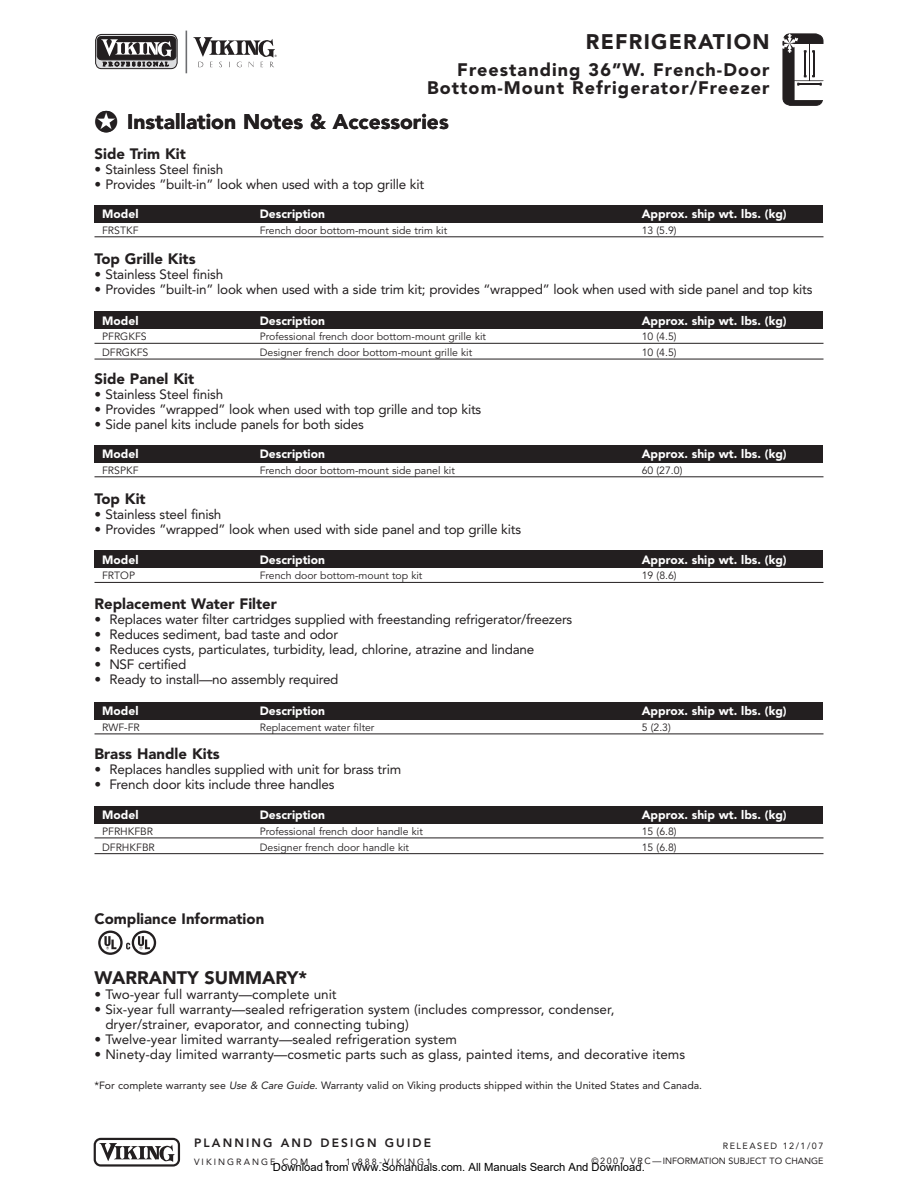
<style>
.page{position:relative;width:918px;height:1188px;background:#fff}
.page>*{position:absolute;margin:0;border:0;box-sizing:border-box;transform-origin:0 0}
.t1{font:900 21px "Avenir";color:#231f20}
.t2{font:900 21px "Avenir";letter-spacing:.06em;color:#231f20}
.t3{font:900 18px/18px "Avenir";letter-spacing:.06em;color:#231f20;text-align:right}
.t4{font:900 18px "Avenir";color:#231f20}
.t5{font:900 15px "Avenir";color:#231f20}
.t6{font:13.5px/15px "Avenir";letter-spacing:-.015em;color:#231f20}
.t7{font:900 12px "Avenir";color:#fff}
.t8{font:800 12px "Avenir";letter-spacing:.175em;color:#231f20}
.t9{font:11.25px "Arial";color:#000}
.t10{font:10.5px "Avenir";color:#231f20}
.t11{font:10.5px "Avenir";color:#231f20}
.t12{font:9px/15px "Avenir";color:#231f20;text-align:right}
.t13{font:9px "Avenir";letter-spacing:.23em;color:#231f20}
</style>
<div class="page">
<svg style="left:98px;top:931px;width:58px;height:24px"></svg>
<svg style="left:782px;top:33px;width:41px;height:73px"></svg>
<hr style="left:186px;top:31px;width:1px;height:42px;background:#6c6d70">
<svg style="left:95px;top:34px;width:83px;height:35px;background:#6d6b6c"></svg>
<svg style="left:193px;top:37px;width:84px;height:30px"></svg>
<svg style="left:94px;top:1138px;width:86px;height:29px"></svg>
<div style="left:94px;top:806px;width:730px;height:18px;background:#231f20"></div>
<hr style="left:94px;top:838px;width:730px;height:1px;background:#231f20">
<hr style="left:94px;top:853px;width:730px;height:1px;background:#231f20">
<div style="left:94px;top:702px;width:730px;height:18px;background:#231f20"></div>
<hr style="left:94px;top:734px;width:730px;height:1px;background:#231f20">
<div style="left:94px;top:205px;width:730px;height:18px;background:#231f20"></div>
<hr style="left:94px;top:237px;width:730px;height:1px;background:#231f20">
<div style="left:94px;top:312px;width:730px;height:17px;background:#231f20"></div>
<hr style="left:94px;top:343px;width:730px;height:1px;background:#231f20">
<hr style="left:94px;top:359px;width:730px;height:1px;background:#231f20">
<div style="left:94px;top:445px;width:730px;height:18px;background:#231f20"></div>
<hr style="left:94px;top:477px;width:730px;height:1px;background:#231f20">
<div style="left:94px;top:551px;width:730px;height:17px;background:#231f20"></div>
<hr style="left:94px;top:582px;width:730px;height:1px;background:#231f20">
<h1 class="t2" style="left:586px;top:33px;width:185px">REFRIGERATION</h1>
<h2 class="t3" style="left:427px;top:62px;width:344px">Freestanding 36”W. French-Door<br>Bottom-Mount Refrigerator/Freezer</h2>
<h1 class="t1" style="left:94px;top:113px;width:356px">✪ Installation Notes &amp; Accessories</h1>
<p class="t5" style="left:94px;top:148px;width:93px">Side Trim Kit</p>
<p class="t6" style="left:94px;top:163px;width:130px">• Stainless Steel finish</p>
<p class="t6" style="left:94px;top:178px;width:331px">• Provides ”built-in” look when used with a top grille kit</p>
<p class="t7" style="left:102px;top:209px;width:38px">Model</p>
<p class="t7" style="left:260px;top:209px;width:67px">Description</p>
<p class="t7" style="left:642px;top:209px;width:146px">Approx. ship wt. lbs. (kg)</p>
<p class="t10" style="left:102px;top:226px;width:38px">FRSTKF</p>
<p class="t10" style="left:260px;top:226px;width:189px">French door bottom-mount side trim kit</p>
<p class="t10" style="left:642px;top:226px;width:36px">13 (5.9)</p>
<p class="t5" style="left:94px;top:253px;width:103px">Top Grille Kits</p>
<p class="t6" style="left:94px;top:268px;width:130px">• Stainless Steel finish</p>
<p class="t6" style="left:94px;top:283px;width:720px">• Provides ”built-in” look when used with a side trim kit; provides “wrapped” look when used with side panel and top kits</p>
<p class="t7" style="left:102px;top:315px;width:38px">Model</p>
<p class="t7" style="left:260px;top:315px;width:67px">Description</p>
<p class="t7" style="left:642px;top:315px;width:146px">Approx. ship wt. lbs. (kg)</p>
<p class="t10" style="left:102px;top:332px;width:46px">PFRGKFS</p>
<p class="t10" style="left:260px;top:332px;width:228px">Professional french door bottom-mount grille kit</p>
<p class="t10" style="left:642px;top:332px;width:36px">10 (4.5)</p>
<p class="t10" style="left:102px;top:348px;width:48px">DFRGKFS</p>
<p class="t10" style="left:260px;top:348px;width:214px">Designer french door bottom-mount grille kit</p>
<p class="t10" style="left:642px;top:348px;width:36px">10 (4.5)</p>
<p class="t5" style="left:94px;top:373px;width:101px">Side Panel Kit</p>
<p class="t6" style="left:94px;top:388px;width:130px">• Stainless Steel finish</p>
<p class="t6" style="left:94px;top:403px;width:388px">• Provides ”wrapped” look when used with top grille and top kits</p>
<p class="t6" style="left:94px;top:418px;width:271px">• Side panel kits include panels for both sides</p>
<p class="t7" style="left:102px;top:449px;width:38px">Model</p>
<p class="t7" style="left:260px;top:449px;width:67px">Description</p>
<p class="t7" style="left:642px;top:449px;width:146px">Approx. ship wt. lbs. (kg)</p>
<p class="t10" style="left:102px;top:466px;width:38px">FRSPKF</p>
<p class="t10" style="left:260px;top:466px;width:197px">French door bottom-mount side panel kit</p>
<p class="t10" style="left:642px;top:466px;width:42px">60 (27.0)</p>
<p class="t5" style="left:94px;top:493px;width:53px">Top Kit</p>
<p class="t6" style="left:94px;top:508px;width:128px">• Stainless steel finish</p>
<p class="t6" style="left:94px;top:523px;width:428px">• Provides ”wrapped” look when used with side panel and top grille kits</p>
<p class="t7" style="left:102px;top:555px;width:38px">Model</p>
<p class="t7" style="left:260px;top:555px;width:67px">Description</p>
<p class="t7" style="left:642px;top:555px;width:146px">Approx. ship wt. lbs. (kg)</p>
<p class="t10" style="left:102px;top:571px;width:34px">FRTOP</p>
<p class="t10" style="left:260px;top:571px;width:164px">French door bottom-mount top kit</p>
<p class="t10" style="left:642px;top:571px;width:36px">19 (8.6)</p>
<p class="t5" style="left:94px;top:598px;width:184px">Replacement Water Filter</p>
<p class="t6" style="left:94px;top:613px;width:479px">• Replaces water filter cartridges supplied with freestanding refrigerator/freezers</p>
<p class="t6" style="left:94px;top:628px;width:245px">• Reduces sediment, bad taste and odor</p>
<p class="t6" style="left:94px;top:643px;width:441px">• Reduces cysts, particulates, turbidity, lead, chlorine, atrazine and lindane</p>
<p class="t6" style="left:94px;top:658px;width:93px">• NSF certified</p>
<p class="t6" style="left:94px;top:673px;width:246px">• Ready to install—no assembly required</p>
<p class="t7" style="left:102px;top:706px;width:38px">Model</p>
<p class="t7" style="left:260px;top:706px;width:67px">Description</p>
<p class="t7" style="left:642px;top:706px;width:146px">Approx. ship wt. lbs. (kg)</p>
<p class="t10" style="left:102px;top:723px;width:39px">RWF-FR</p>
<p class="t10" style="left:260px;top:723px;width:116px">Replacement water filter</p>
<p class="t10" style="left:642px;top:723px;width:31px">5 (2.3)</p>
<p class="t5" style="left:94px;top:748px;width:127px">Brass Handle Kits</p>
<p class="t6" style="left:94px;top:763px;width:308px">• Replaces handles supplied with unit for brass trim</p>
<p class="t6" style="left:94px;top:778px;width:242px">• French door kits include three handles</p>
<p class="t7" style="left:102px;top:810px;width:38px">Model</p>
<p class="t7" style="left:260px;top:810px;width:67px">Description</p>
<p class="t7" style="left:642px;top:810px;width:146px">Approx. ship wt. lbs. (kg)</p>
<p class="t10" style="left:102px;top:827px;width:52px">PFRHKFBR</p>
<p class="t10" style="left:260px;top:827px;width:165px">Professional french door handle kit</p>
<p class="t10" style="left:642px;top:827px;width:36px">15 (6.8)</p>
<p class="t10" style="left:102px;top:843px;width:54px">DFRHKFBR</p>
<p class="t10" style="left:260px;top:843px;width:151px">Designer french door handle kit</p>
<p class="t10" style="left:642px;top:843px;width:36px">15 (6.8)</p>
<p class="t5" style="left:94px;top:913px;width:171px">Compliance Information</p>
<h2 class="t4" style="left:94px;top:970px;width:214px">WARRANTY SUMMARY*</h2>
<p class="t6" style="left:94px;top:988px;width:244px">• Two-year full warranty—complete unit</p>
<p class="t6" style="left:105px;top:1003px;width:511px;text-indent:-11px">• Six-year full warranty—sealed refrigeration system (includes compressor, condenser, dryer/strainer, evaporator, and connecting tubing)</p>
<p class="t6" style="left:94px;top:1033px;width:364px">• Twelve-year limited warranty—sealed refrigeration system</p>
<p class="t6" style="left:94px;top:1048px;width:592px">• Ninety-day limited warranty—cosmetic parts such as glass, painted items, and decorative items</p>
<p class="t11" style="left:94px;top:1081px;width:609px">*For complete warranty see Use &amp; Care Guide. Warranty valid on Viking products shipped within the United States and Canada.</p>
<p class="t8" style="left:194px;top:1138px;width:239px">PLANNING AND DESIGN GUIDE</p>
<p class="t13" style="left:194px;top:1158px;width:116px">VIKINGRANGE.COM</p>
<p class="t13" style="left:325px;top:1158px;width:108px">• 1-888-VIKING1</p>
<p class="t12" style="left:592px;top:1139px;width:233px">RELEASED 12/1/07<br>© 2 0 0 7 V R C — INFORMATION SUBJECT TO CHANGE</p>
<p class="t9" style="left:273px;top:1160px;width:373px">Download from Www.Somanuals.com. All Manuals Search And Download.</p>
</div>
